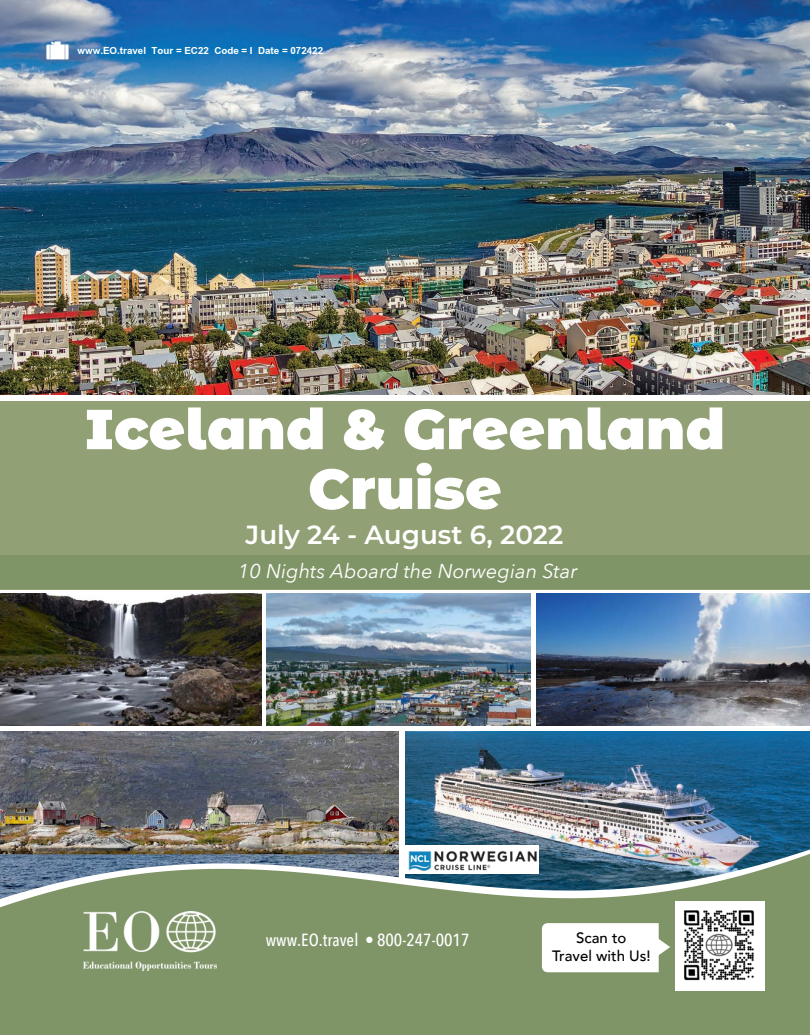
<style>
.page{position:relative;width:810px;height:1035px;background:#fff}
.page>*{position:absolute;margin:0;border:0;box-sizing:border-box;transform-origin:0 0}
.t1{font:900 56.25px/59.8px "Montserrat Alternates";color:#fff;text-align:center}
.t2{font:600 26.25px "Montserrat";color:#fff}
.t3{font:italic 20px "Avenir Next";color:#fff}
.t4{font:500 17.5px "Avenir Next Condensed";color:#fff}
.t5{font:700 15px "Browallia New";color:#fff}
.t6{font:500 15px/18px "Avenir";color:#000;text-align:center}
</style>
<div class="page">
<img style="left:0;top:0;width:810px;height:395px">
<img style="left:0;top:731px;width:399px;height:119px">
<img style="left:405px;top:731px;width:405px;height:119px">
<div style="left:0;top:401px;width:810px;height:188px;background:#91a075"></div>
<div style="left:0;top:556px;width:810px;height:33px;background:#7f9467"></div>
<img style="left:46px;top:41px;width:23px;height:19px">
<img style="left:0;top:593px;width:262px;height:133px">
<img style="left:536px;top:593px;width:274px;height:133px">
<img style="left:267px;top:593px;width:264px;height:133px">
<div style="left:399px;top:846px;width:140px;height:28px;background:#fff"></div>
<img style="left:0;top:850px;width:809px;height:4px">
<svg style="left:0;top:854px;width:810px;height:181px;background:#819674"></svg>
<img style="left:676px;top:902px;width:89px;height:89px">
<svg style="left:542px;top:923px;width:128px;height:49px"></svg>
<img style="left:83px;top:912px;width:134px;height:58px">
<p class="t5" style="left:78px;top:41px;width:247px">www.EO.travel Tour = EC22 Code = I Date = 072422</p>
<h1 class="t1" style="left:85px;top:396px;width:642px">Iceland &amp; Greenland<br>Cruise</h1>
<h2 class="t2" style="left:246px;top:516px;width:319px">July 24 - August 6, 2022</h2>
<h3 class="t3" style="left:238px;top:555px;width:341px">10 Nights Aboard the Norwegian Star</h3>
<p class="t4" style="left:266px;top:929px;width:205px">www.EO.travel • 800-247-0017</p>
<p class="t6" style="left:552px;top:928px;width:100px">Scan to<br>Travel with Us!</p>
</div>
